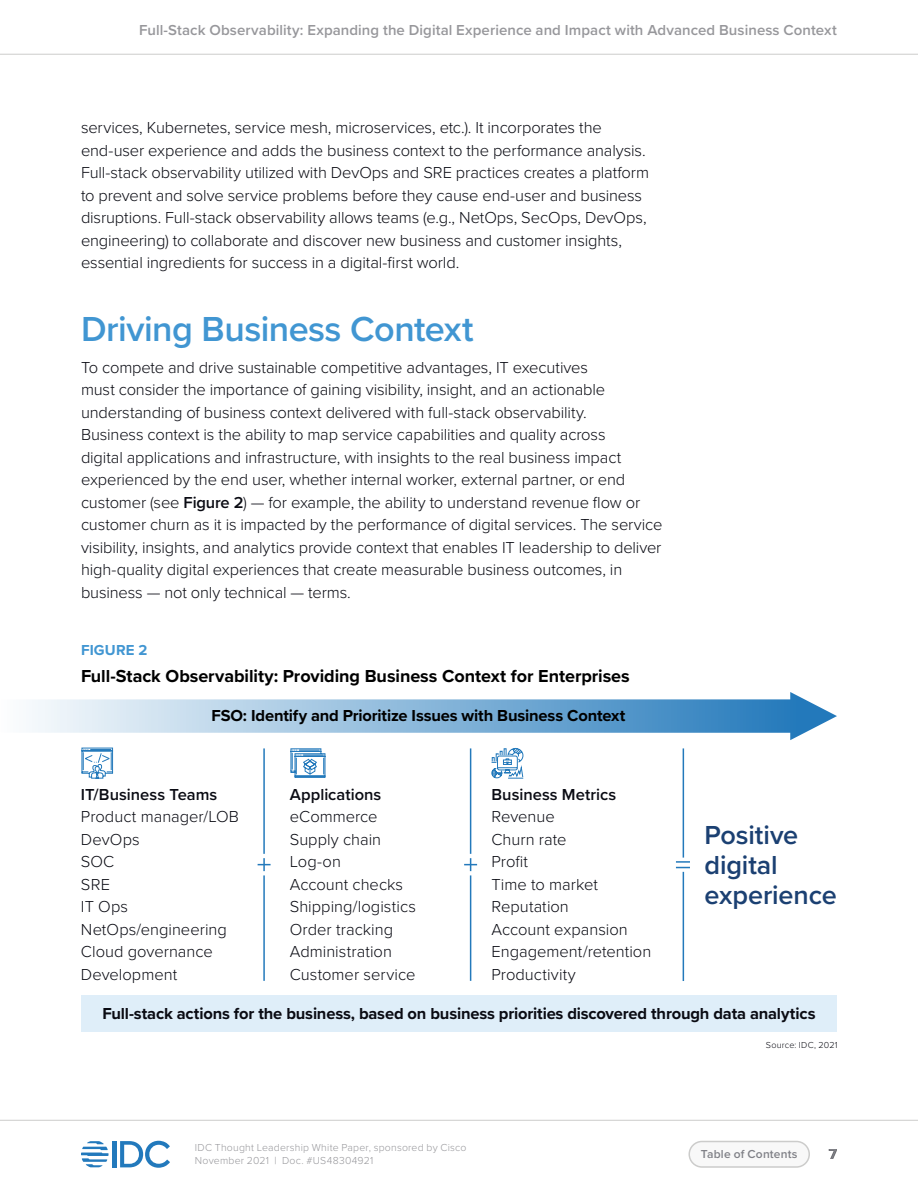
<style>
.page{position:relative;width:918px;height:1188px;background:#fff}
.page>*{position:absolute;margin:0;border:0;box-sizing:border-box;transform-origin:0 0}
.t1{font:600 36px "Proxima Nova";letter-spacing:-.015em;color:#4196d2}
.t2{font:600 27px/30px "Proxima Nova";letter-spacing:-.005em;color:#1b4072}
.t3{font:700 18px "Proxima Nova";letter-spacing:-.005em;color:#000}
.t4{font:300 16.5px/22.5px "Proxima Nova";letter-spacing:-.01em;color:#0a0b13}
.t5{font:700 16.5px "Proxima Nova";letter-spacing:-.01em;color:#0a0b13}
.t6{font:700 16.5px "Proxima Nova";letter-spacing:-.01em;color:#000}
.t7{font:600 16.5px "Proxima Nova";color:#0a0b13}
.t8{font:600 15px "Proxima Nova";letter-spacing:.005em;color:#97979b}
.t9{font:700 15px "Proxima Nova";letter-spacing:.01em;color:#4196d2}
.t10{font:700 15px "Proxima Nova";color:#000}
.t11{font:600 12px "Proxima Nova";letter-spacing:.015em;color:#808187}
.t12{font:300 10.5px/13.5px "Proxima Nova";letter-spacing:.02em;color:#97979b}
.t13{font:300 9px "Proxima Nova";letter-spacing:.025em;color:#0a0b13}
.s1{font-weight:600}
</style>
<div class="page">
<div style="left:689px;top:1142px;width:120px;height:25px;background:#f8f8f8;border-radius:13px"></div>
<div style="left:688px;top:1141px;width:122px;height:27px;border:2px solid #cccccb;border-radius:13px"></div>
<hr style="left:0;top:54px;width:918px;height:1px;background:#cccccb">
<hr style="left:0;top:1120px;width:918px;height:1px;background:#cccccb">
<hr style="left:113px;top:1141px;width:4px;height:26px;background:#2279bc">
<svg style="left:120px;top:1141px;width:50px;height:27px"></svg>
<svg style="left:81px;top:1141px;width:28px;height:26px"></svg>
<div style="left:81px;top:995px;width:756px;height:37px;background:#dfeef9"></div>
<svg style="left:32px;top:692px;width:805px;height:48px"></svg>
<svg style="left:81px;top:747px;width:32px;height:32px"></svg>
<svg style="left:290px;top:748px;width:36px;height:30px"></svg>
<svg style="left:491px;top:747px;width:33px;height:32px"></svg>
<hr style="left:683px;top:748px;width:1px;height:110px;background:#2379bb">
<hr style="left:683px;top:872px;width:1px;height:109px;background:#2379bb">
<svg style="left:676px;top:861px;width:14px;height:7px"></svg>
<hr style="left:263px;top:748px;width:2px;height:106px;background:#2379bb">
<hr style="left:263px;top:875px;width:2px;height:106px;background:#2379bb">
<svg style="left:258px;top:858px;width:13px;height:13px"></svg>
<hr style="left:470px;top:748px;width:1px;height:106px;background:#2379bb">
<hr style="left:470px;top:875px;width:1px;height:106px;background:#2379bb">
<svg style="left:464px;top:858px;width:13px;height:13px"></svg>
<p class="t8" style="left:139px;top:18px;width:699px">Full-Stack Observability: Expanding the Digital Experience and Impact with Advanced Business Context</p>
<p class="t4" style="left:81px;top:115px;width:570px">services, Kubernetes, service mesh, microservices, etc.). It incorporates the end-user experience and adds the business context to the performance analysis.<br>Full-stack observability utilized with DevOps and SRE practices creates a platform to prevent and solve service problems before they cause end-user and business disruptions. Full-stack observability allows teams (e.g., NetOps, SecOps, DevOps, engineering) to collaborate and discover new business and customer insights, essential ingredients for success in a digital-first world.</p>
<h1 class="t1" style="left:81px;top:302px;width:394px">Driving Business Context</h1>
<p class="t4" style="left:81px;top:355px;width:583px">To compete and drive sustainable competitive advantages, IT executives<br>must consider the importance of gaining visibility, insight, and an actionable understanding of business context delivered with full-stack observability.<br>Business context is the ability to map service capabilities and quality across<br>digital applications and infrastructure, with insights to the real business impact experienced by the end user, whether internal worker, external partner, or end customer (see <span class="s1">Figure 2</span>) — for example, the ability to understand revenue flow or customer churn as it is impacted by the performance of digital services. The service visibility, insights, and analytics provide context that enables IT leadership to deliver high-quality digital experiences that create measurable business outcomes, in business — not only technical — terms.</p>
<p class="t9" style="left:81px;top:639px;width:68px">FIGURE 2</p>
<p class="t3" style="left:81px;top:662px;width:550px">Full-Stack Observability: Providing Business Context for Enterprises</p>
<p class="t6" style="left:212px;top:703px;width:415px">FSO: Identify and Prioritize Issues with Business Context</p>
<p class="t7" style="left:81px;top:782px;width:138px">IT/Business Teams</p>
<p class="t4" style="left:81px;top:804px;width:160px">Product manager/LOB<br>DevOps<br>SOC<br>SRE<br>IT Ops<br>NetOps/engineering<br>Cloud governance<br>Development</p>
<p class="t7" style="left:290px;top:782px;width:93px">Applications</p>
<p class="t4" style="left:290px;top:804px;width:128px">eCommerce<br>Supply chain<br>Log-on<br>Account checks<br>Shipping/logistics<br>Order tracking<br>Administration<br>Customer service</p>
<p class="t7" style="left:492px;top:782px;width:126px">Business Metrics</p>
<p class="t4" style="left:492px;top:804px;width:161px">Revenue<br>Churn rate<br>Profit<br>Time to market<br>Reputation<br>Account expansion<br>Engagement/retention<br>Productivity</p>
<h2 class="t2" style="left:705px;top:819px;width:134px">Positive digital experience</h2>
<p class="t5" style="left:102px;top:1001px;width:715px">Full-stack actions for the business, based on business priorities discovered through data analytics</p>
<p class="t12" style="left:195px;top:1140px;width:273px">IDC Thought Leadership White Paper, sponsored by Cisco<br>November 2021 | Doc. #US48304921</p>
<p class="t13" style="left:766px;top:1038px;width:73px">Source: IDC, 2021</p>
<p class="t11" style="left:701px;top:1145px;width:98px">Table of Contents</p>
<p class="t10" style="left:829px;top:1142px;width:10px">7</p>
</div>
